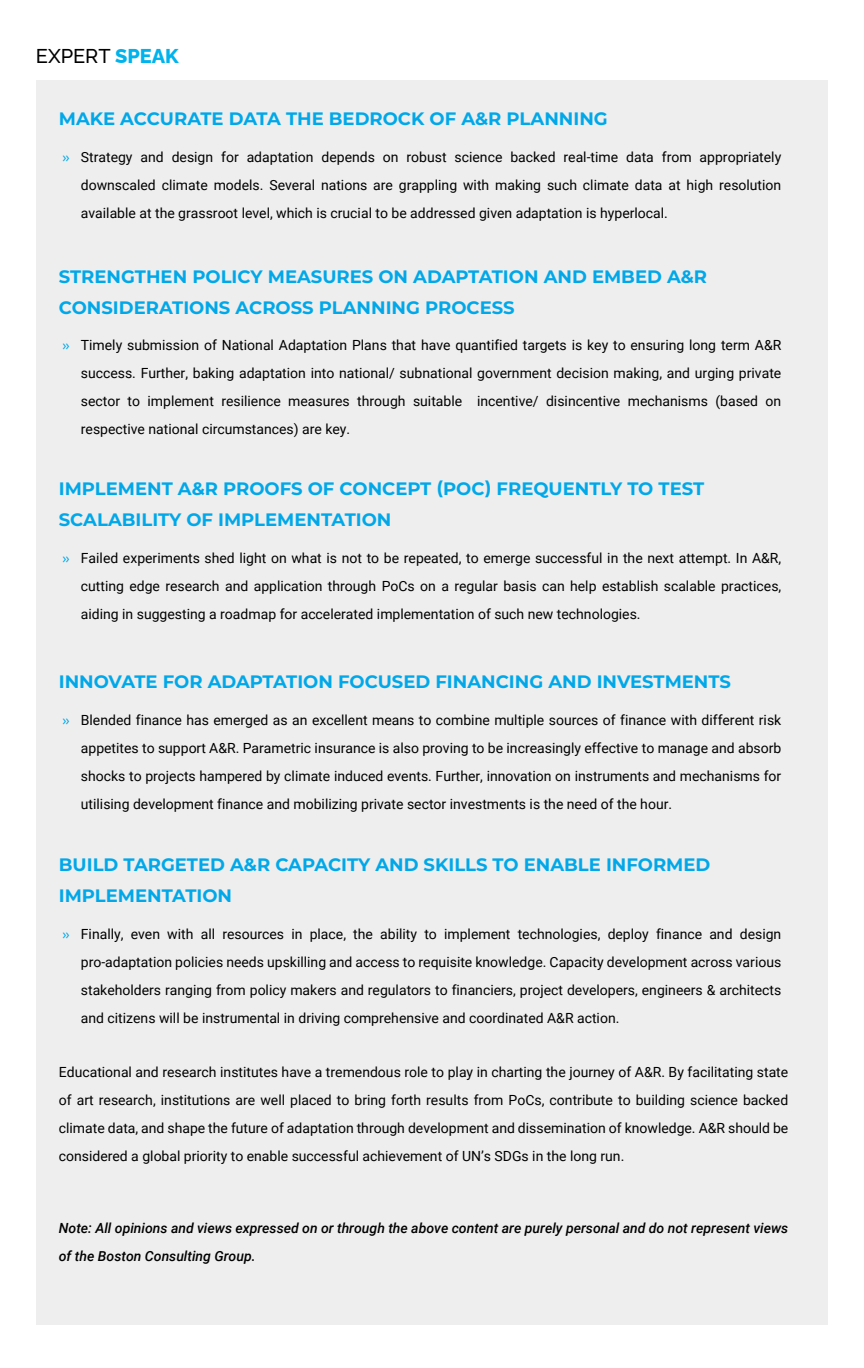
<style>
.page{position:relative;width:864px;height:1368px;background:#fff}
.page>*{position:absolute;margin:0;border:0;box-sizing:border-box;transform-origin:0 0}
.t1{font:500 20px "Raleway";color:#000}
.t2{font:700 18px/31px "Montserrat";color:#00a8e9}
.t3{font:14px/28px "Roboto";color:#000;text-align:justify}
.t4{font:italic 500 14px/28px "Roboto";color:#000}
.s1{font-weight:800;color:#00b3ec}
.s2{font-family:"Gotham";color:#00a8e9}
</style>
<div class="page">
<div style="left:36px;top:80px;width:792px;height:1245px;background:#eee"></div>
<h1 class="t1" style="left:36px;top:40px;width:144px">EXPERT <span class="s1">SPEAK</span></h1>
<p class="t2" style="left:59px;top:102px;width:550px">MAKE ACCURATE DATA THE BEDROCK OF A&amp;R PLANNING</p>
<p class="t3" style="left:81px;top:142px;width:702px;text-indent:-19px"><span class="s2">»</span> Strategy and design for adaptation depends on robust science backed real-time data from appropriately downscaled climate models. Several nations are grappling with making such climate data at high resolution available at the grassroot level, which is crucial to be addressed given adaptation is hyperlocal.</p>
<p class="t2" style="left:59px;top:260px;width:650px">STRENGTHEN POLICY MEASURES ON ADAPTATION AND EMBED A&amp;R<br>CONSIDERATIONS ACROSS PLANNING PROCESS</p>
<p class="t3" style="left:81px;top:331px;width:702px;text-indent:-19px"><span class="s2">»</span> Timely submission of National Adaptation Plans that have quantified targets is key to ensuring long term A&amp;R success. Further, baking adaptation into national/ subnational government decision making, and urging private sector to implement resilience measures through suitable incentive/ disincentive mechanisms (based on respective national circumstances) are key.</p>
<p class="t2" style="left:59px;top:472px;width:647px">IMPLEMENT A&amp;R PROOFS OF CONCEPT (POC) FREQUENTLY TO TEST<br>SCALABILITY OF IMPLEMENTATION</p>
<p class="t3" style="left:81px;top:544px;width:702px;text-indent:-19px"><span class="s2">»</span> Failed experiments shed light on what is not to be repeated, to emerge successful in the next attempt. In A&amp;R, cutting edge research and application through PoCs on a regular basis can help establish scalable practices, aiding in suggesting a roadmap for accelerated implementation of such new technologies.</p>
<p class="t2" style="left:59px;top:665px;width:674px">INNOVATE FOR ADAPTATION FOCUSED FINANCING AND INVESTMENTS</p>
<p class="t3" style="left:81px;top:706px;width:702px;text-indent:-19px"><span class="s2">»</span> Blended finance has emerged as an excellent means to combine multiple sources of finance with different risk appetites to support A&amp;R. Parametric insurance is also proving to be increasingly effective to manage and absorb shocks to projects hampered by climate induced events. Further, innovation on instruments and mechanisms for utilising development finance and mobilizing private sector investments is the need of the hour.</p>
<p class="t2" style="left:59px;top:849px;width:653px">BUILD TARGETED A&amp;R CAPACITY AND SKILLS TO ENABLE INFORMED<br>IMPLEMENTATION</p>
<p class="t3" style="left:81px;top:920px;width:702px;text-indent:-19px"><span class="s2">»</span> Finally, even with all resources in place, the ability to implement technologies, deploy finance and design pro-adaptation policies needs upskilling and access to requisite knowledge. Capacity development across various stakeholders ranging from policy makers and regulators to financiers, project developers, engineers &amp; architects and citizens will be instrumental in driving comprehensive and coordinated A&amp;R action.</p>
<p class="t3" style="left:59px;top:1057px;width:731px">Educational and research institutes have a tremendous role to play in charting the journey of A&amp;R. By facilitating state of art research, institutions are well placed to bring forth results from PoCs, contribute to building science backed climate data, and shape the future of adaptation through development and dissemination of knowledge. A&amp;R should be considered a global priority to enable successful achievement of UN’s SDGs in the long run.</p>
<p class="t4" style="left:59px;top:1214px;width:731px">Note: All opinions and views expressed on or through the above content are purely personal and do not represent views of the Boston Consulting Group.</p>
</div>
